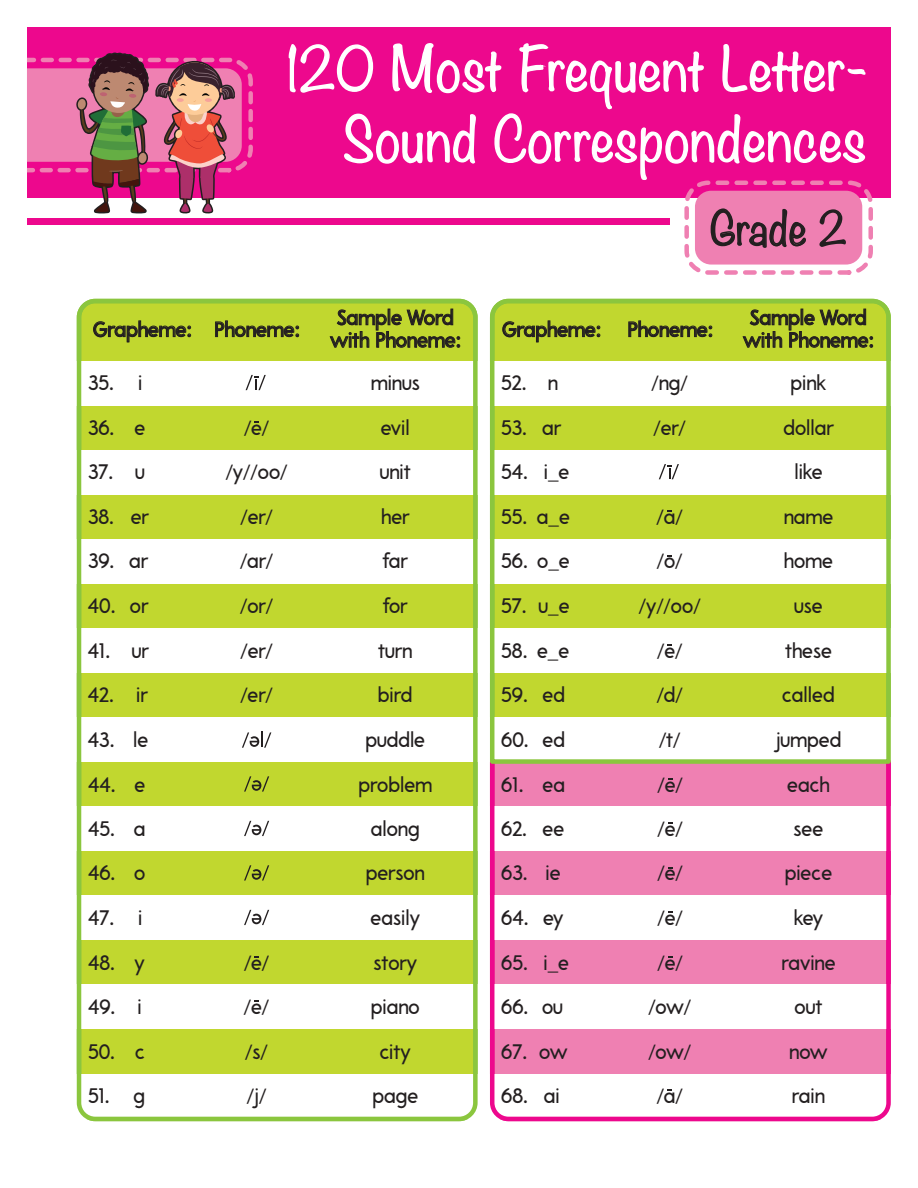
<style>
.page{position:relative;width:918px;height:1188px;background:#fff}
.page>*{position:absolute;margin:0;border:0;box-sizing:border-box;transform-origin:0 0}
.t1{font:300 54px/70.5px "Noteworthy";letter-spacing:.025em;color:#fff;text-align:right}
.t2{font:300 41.25px "Noteworthy";letter-spacing:.025em;color:#231f20}
.t3{font:21px/22.5px "A Pompadour Sample";color:#231f20;text-align:center}
.t4{font:21px/44.5px "Myriad Pro";color:#231f20}
.s1{font-family:"A Pompadour Sample"}
.s2{font-family:"Myriad Pro"}
</style>
<div class="page">
<div style="left:79px;top:301px;width:396px;height:818px;background:#c1d72f;border-radius:16px"></div>
<div style="left:27px;top:27px;width:864px;height:170px;background:#ed088d"></div>
<div style="left:27px;top:219px;width:642px;height:6px;background:#ed088d"></div>
<div style="left:35px;top:361px;width:866px;height:44px;background:#fff"></div>
<div style="left:35px;top:450px;width:866px;height:44px;background:#fff"></div>
<div style="left:35px;top:539px;width:866px;height:45px;background:#fff"></div>
<div style="left:35px;top:628px;width:866px;height:45px;background:#fff"></div>
<div style="left:35px;top:717px;width:866px;height:45px;background:#fff"></div>
<div style="left:35px;top:806px;width:866px;height:45px;background:#fff"></div>
<div style="left:35px;top:896px;width:866px;height:44px;background:#fff"></div>
<div style="left:35px;top:985px;width:866px;height:44px;background:#fff"></div>
<div style="left:35px;top:1074px;width:866px;height:44px;background:#fff"></div>
<div style="left:684px;top:181px;width:189px;height:94px;border:4px dashed #ef80b2;border-radius:22px"></div>
<div style="left:695px;top:191px;width:167px;height:74px;background:#ef80b2;border-radius:16px"></div>
<div style="left:77px;top:299px;width:401px;height:822px;border:4px solid #8bc63e;border-radius:16px"></div>
<svg style="left:489px;top:766px;width:402px;height:356px"></svg>
<svg style="left:489px;top:298px;width:402px;height:468px"></svg>
<svg style="left:288px;top:43px;width:579px;height:213px"></svg>
<svg style="left:93px;top:320px;width:98px;height:22px"></svg>
<svg style="left:215px;top:320px;width:84px;height:17px"></svg>
<svg style="left:330px;top:309px;width:130px;height:39px"></svg>
<svg style="left:502px;top:320px;width:98px;height:22px;background:#99a82b"></svg>
<svg style="left:628px;top:320px;width:84px;height:17px"></svg>
<svg style="left:743px;top:309px;width:130px;height:39px;background:#97a72a"></svg>
<svg style="left:27px;top:52px;width:226px;height:162px"></svg>
<svg style="left:246px;top:375px;width:20px;height:15px"></svg>
<svg style="left:242px;top:731px;width:29px;height:17px"></svg>
<svg style="left:244px;top:776px;width:25px;height:16px"></svg>
<svg style="left:244px;top:821px;width:25px;height:15px"></svg>
<svg style="left:244px;top:865px;width:25px;height:16px"></svg>
<svg style="left:244px;top:910px;width:25px;height:15px"></svg>
<svg style="left:659px;top:464px;width:20px;height:15px"></svg>
<h1 class="t1" style="left:287px;top:33px;width:581px">120 Most Frequent Letter-<br>Sound Correspondences</h1>
<h2 class="t2" style="left:710px;top:193px;width:137px">Grade 2</h2>
<p class="t3" style="left:93px;top:320px;width:208px">Grapheme: Phoneme:</p>
<p class="t3" style="left:330px;top:308px;width:132px">Sample Word with Phoneme:</p>
<p class="t3" style="left:502px;top:320px;width:100px">Grapheme:</p>
<p class="t3" style="left:627px;top:320px;width:87px">Phoneme:</p>
<p class="t3" style="left:743px;top:308px;width:132px">Sample Word with Phoneme:</p>
<p class="t4" style="left:652px;top:360px;width:38px">/<span class="s1">ng</span>/</p>
<p class="t3" style="left:791px;top:373px;width:37px">pink</p>
<p class="t3" style="left:88px;top:373px;width:56px">35. i</p>
<p class="t3" style="left:371px;top:373px;width:51px">minus</p>
<p class="t3" style="left:501px;top:373px;width:58px">52. n</p>
<p class="t3" style="left:88px;top:418px;width:59px">36. e</p>
<p class="t3" style="left:381px;top:418px;width:30px">evil</p>
<p class="t3" style="left:501px;top:418px;width:61px">53. ar</p>
<p class="t4" style="left:654px;top:405px;width:34px">/<span class="s1">er</span>/</p>
<p class="t3" style="left:783px;top:418px;width:52px">dollar</p>
<p class="t3" style="left:501px;top:462px;width:70px">54. i<span class="s2">_</span>e</p>
<p class="t3" style="left:794px;top:462px;width:30px">like</p>
<p class="t3" style="left:501px;top:507px;width:70px">55. a<span class="s2">_</span>e</p>
<p class="t3" style="left:784px;top:507px;width:51px">name</p>
<p class="t3" style="left:501px;top:552px;width:70px">56. o<span class="s2">_</span>e</p>
<p class="t3" style="left:784px;top:552px;width:50px">home</p>
<p class="t3" style="left:501px;top:596px;width:70px">57. u<span class="s2">_</span>e</p>
<p class="t4" style="left:639px;top:583px;width:63px">/<span class="s1">y</span>//<span class="s1">oo</span>/</p>
<p class="t3" style="left:794px;top:596px;width:30px">use</p>
<p class="t3" style="left:501px;top:641px;width:69px">58. e<span class="s2">_</span>e</p>
<p class="t3" style="left:785px;top:641px;width:48px">these</p>
<p class="t3" style="left:501px;top:686px;width:65px">59. ed</p>
<p class="t4" style="left:657px;top:673px;width:28px">/<span class="s1">d</span>/</p>
<p class="t3" style="left:782px;top:686px;width:54px">called</p>
<p class="t3" style="left:501px;top:730px;width:65px">60. ed</p>
<p class="t4" style="left:659px;top:717px;width:23px">/<span class="s1">t</span>/</p>
<p class="t3" style="left:775px;top:730px;width:68px">jumped</p>
<p class="t4" style="left:244px;top:405px;width:27px">/<span class="s1">e</span>/</p>
<p class="t3" style="left:88px;top:462px;width:58px">37. u</p>
<p class="t4" style="left:226px;top:450px;width:63px">/<span class="s1">y</span>//<span class="s1">oo</span>/</p>
<p class="t3" style="left:380px;top:462px;width:32px">unit</p>
<p class="t3" style="left:88px;top:507px;width:62px">38. er</p>
<p class="t4" style="left:241px;top:494px;width:34px">/<span class="s1">er</span>/</p>
<p class="t3" style="left:381px;top:507px;width:29px">her</p>
<p class="t3" style="left:88px;top:552px;width:62px">39. ar</p>
<p class="t4" style="left:240px;top:539px;width:35px">/<span class="s1">ar</span>/</p>
<p class="t3" style="left:383px;top:552px;width:26px">far</p>
<p class="t3" style="left:88px;top:596px;width:62px">40. or</p>
<p class="t4" style="left:240px;top:583px;width:34px">/<span class="s1">or</span>/</p>
<p class="t3" style="left:383px;top:596px;width:26px">for</p>
<p class="t3" style="left:88px;top:641px;width:62px">41. ur</p>
<p class="t4" style="left:240px;top:628px;width:34px">/<span class="s1">er</span>/</p>
<p class="t3" style="left:378px;top:641px;width:35px">turn</p>
<p class="t3" style="left:88px;top:686px;width:61px">42. ir</p>
<p class="t4" style="left:240px;top:673px;width:34px">/<span class="s1">er</span>/</p>
<p class="t3" style="left:378px;top:686px;width:36px">bird</p>
<p class="t3" style="left:88px;top:730px;width:62px">43. le</p>
<p class="t3" style="left:365px;top:730px;width:61px">puddle</p>
<p class="t3" style="left:88px;top:775px;width:59px">44. e</p>
<p class="t3" style="left:359px;top:775px;width:75px">problem</p>
<p class="t3" style="left:88px;top:819px;width:59px">45. a</p>
<p class="t3" style="left:371px;top:819px;width:50px">along</p>
<p class="t3" style="left:88px;top:864px;width:59px">46. o</p>
<p class="t3" style="left:366px;top:864px;width:60px">person</p>
<p class="t3" style="left:88px;top:908px;width:56px">47. i</p>
<p class="t3" style="left:371px;top:908px;width:51px">easily</p>
<p class="t3" style="left:88px;top:953px;width:58px">48. y</p>
<p class="t3" style="left:374px;top:953px;width:45px">story</p>
<p class="t3" style="left:88px;top:997px;width:55px">49. i</p>
<p class="t3" style="left:371px;top:997px;width:50px">piano</p>
<p class="t3" style="left:88px;top:1042px;width:58px">50. c</p>
<p class="t4" style="left:245px;top:1029px;width:24px">/<span class="s1">s</span>/</p>
<p class="t3" style="left:380px;top:1042px;width:32px">city</p>
<p class="t3" style="left:88px;top:1086px;width:58px">51. g</p>
<p class="t4" style="left:247px;top:1073px;width:21px">/<span class="s1">j</span>/</p>
<p class="t3" style="left:372px;top:1086px;width:47px">page</p>
<p class="t4" style="left:657px;top:494px;width:28px">/<span class="s1">a</span>/</p>
<p class="t4" style="left:657px;top:539px;width:27px">/<span class="s1">o</span>/</p>
<p class="t4" style="left:657px;top:628px;width:27px">/<span class="s1">e</span>/</p>
<p class="t3" style="left:501px;top:775px;width:65px">61. ea</p>
<p class="t3" style="left:787px;top:775px;width:44px">each</p>
<p class="t3" style="left:501px;top:819px;width:64px">62. ee</p>
<p class="t3" style="left:794px;top:819px;width:31px">see</p>
<p class="t3" style="left:501px;top:864px;width:61px">63. ie</p>
<p class="t3" style="left:785px;top:864px;width:49px">piece</p>
<p class="t3" style="left:501px;top:908px;width:64px">64. ey</p>
<p class="t3" style="left:794px;top:908px;width:31px">key</p>
<p class="t3" style="left:501px;top:953px;width:69px">65. i<span class="s2">_</span>e</p>
<p class="t3" style="left:781px;top:953px;width:56px">ravine</p>
<p class="t3" style="left:501px;top:997px;width:63px">66. ou</p>
<p class="t4" style="left:648px;top:985px;width:44px">/<span class="s1">ow</span>/</p>
<p class="t3" style="left:795px;top:997px;width:29px">out</p>
<p class="t3" style="left:501px;top:1042px;width:68px">67. ow</p>
<p class="t4" style="left:648px;top:1029px;width:44px">/<span class="s1">ow</span>/</p>
<p class="t3" style="left:789px;top:1042px;width:40px">now</p>
<p class="t3" style="left:501px;top:1086px;width:60px">68. ai</p>
<p class="t3" style="left:792px;top:1086px;width:35px">rain</p>
<p class="t4" style="left:657px;top:762px;width:27px;text-align:justify">/<span class="s1">e</span>/ /<span class="s1">e</span>/ /<span class="s1">e</span>/ /<span class="s1">e</span>/ /<span class="s1">e</span>/</p>
<p class="t4" style="left:244px;top:940px;width:27px">/<span class="s1">e</span>/ /<span class="s1">e</span>/</p>
<p class="t4" style="left:657px;top:1073px;width:28px">/<span class="s1">a</span>/</p>
</div>
